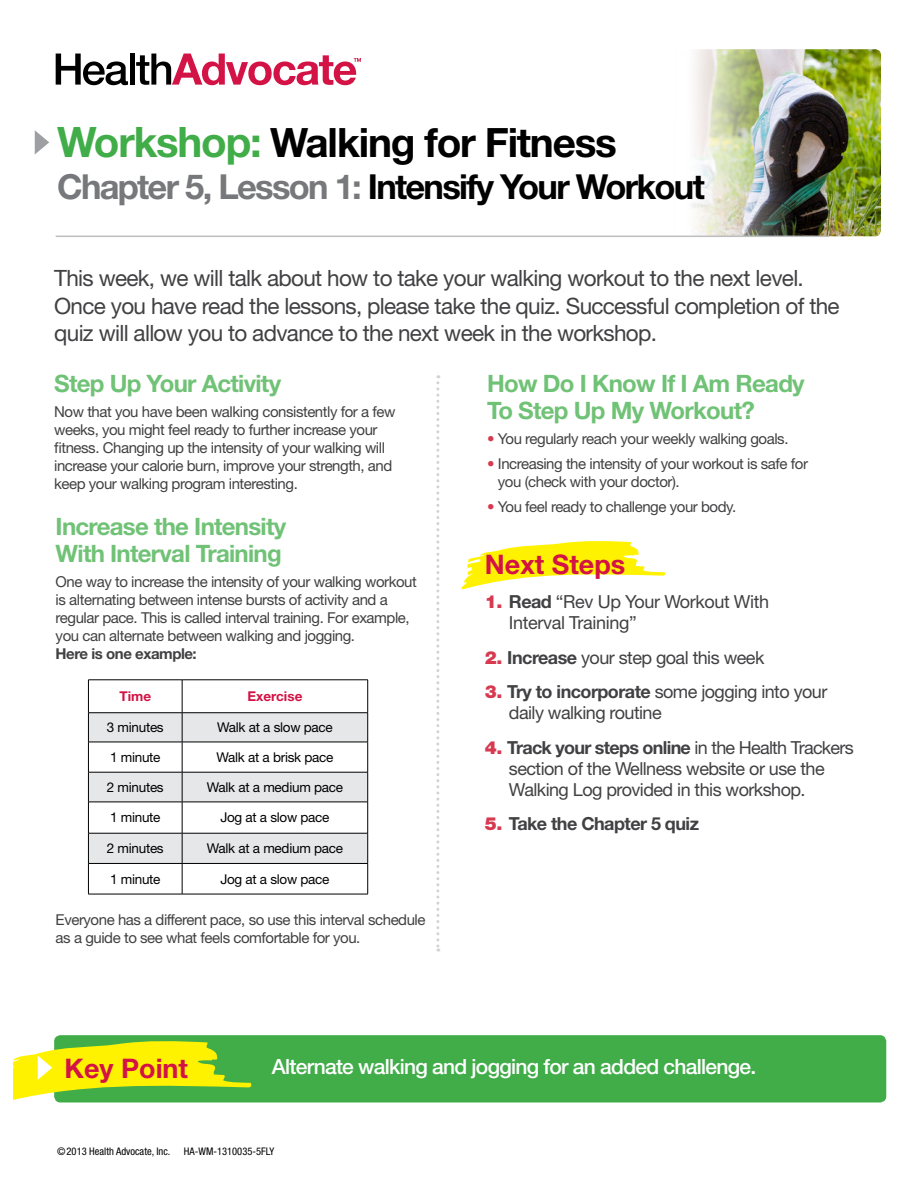
<style>
.page{position:relative;width:918px;height:1188px;background:#fff}
.page>*{position:absolute;margin:0;border:0;box-sizing:border-box;transform-origin:0 0}
.t1{font:700 40.5px "Helvetica Neue LT Std";letter-spacing:-.03em;color:#000}
.t2{font:700 34.5px "Helvetica Neue LT Std";letter-spacing:-.05em;color:#000}
.t3{font:700 27px "Helvetica Neue LT Std";color:#d31245}
.t4{font:700 24px/27px "Helvetica Neue LT Std";letter-spacing:-.03em;color:#70c276}
.t5{font:22.5px/27.8px "Helvetica Neue LT Std";letter-spacing:-.03em;color:#414042}
.t6{font:500 21px "Helvetica Neue LT Std";letter-spacing:-.035em;color:#fff}
.t7{font:18px/21px "Helvetica Neue LT Std";letter-spacing:-.03em;color:#414042}
.t8{font:700 18px "Helvetica Neue LT Std";letter-spacing:-.03em;color:#414042}
.t9{font:15px/18px "Helvetica Neue LT Std";letter-spacing:-.03em;color:#414042}
.t10{font:700 15px "Helvetica Neue LT Std";letter-spacing:-.03em;color:#414042}
.t11{font:13.5px "Helvetica Neue LT Std";letter-spacing:-.02em;color:#000}
.t12{font:700 13.5px "Helvetica Neue LT Std";color:#d31245}
.t13{font:condensed 10.5px "Helvetica Neue LT Std";color:#000}
.s1{font-size:42px;color:#41ad49}
.s2{color:#77787b}
.s3{color:#d73950}
.s4{font-weight:900;color:#d73950}
.s5{font-weight:700}
</style>
<div class="page">
<img style="left:632px;top:49px;width:249px;height:187px">
<svg style="left:56px;top:54px;width:72px;height:31px"></svg>
<div style="left:130px;top:54px;width:5px;height:31px;background:#000"></div>
<svg style="left:136px;top:54px;width:225px;height:31px"></svg>
<svg style="left:461px;top:541px;width:204px;height:49px"></svg>
<svg style="left:35px;top:130px;width:14px;height:24px"></svg>
<div style="left:54px;top:1035px;width:832px;height:67px;background:#41ad49;border-radius:6px"></div>
<svg style="left:14px;top:1040px;width:239px;height:63px"></svg>
<svg style="left:436px;top:375px;width:3px;height:577px"></svg>
<hr style="left:56px;top:236px;width:773px;height:1px;background:#bcbec0">
<hr style="left:88px;top:680px;width:94px;height:1px;background:#000">
<hr style="left:88px;top:680px;width:1px;height:33px;background:#000">
<hr style="left:182px;top:680px;width:186px;height:1px;background:#000">
<hr style="left:182px;top:680px;width:1px;height:33px;background:#000">
<hr style="left:367px;top:680px;width:1px;height:33px;background:#000">
<hr style="left:88px;top:712px;width:94px;height:1px;background:#000">
<hr style="left:182px;top:712px;width:186px;height:1px;background:#000">
<svg style="left:88px;top:713px;width:280px;height:150px"></svg>
<hr style="left:88px;top:742px;width:94px;height:1px;background:#000">
<hr style="left:88px;top:742px;width:1px;height:30px;background:#000">
<hr style="left:182px;top:742px;width:186px;height:1px;background:#000">
<hr style="left:182px;top:742px;width:1px;height:30px;background:#000">
<hr style="left:367px;top:742px;width:1px;height:30px;background:#000">
<hr style="left:88px;top:772px;width:94px;height:1px;background:#000">
<hr style="left:88px;top:772px;width:1px;height:30px;background:#000">
<hr style="left:182px;top:772px;width:186px;height:1px;background:#000">
<hr style="left:182px;top:772px;width:1px;height:30px;background:#000">
<hr style="left:367px;top:772px;width:1px;height:30px;background:#000">
<hr style="left:88px;top:802px;width:94px;height:1px;background:#000">
<hr style="left:88px;top:802px;width:1px;height:31px;background:#000">
<hr style="left:182px;top:802px;width:186px;height:1px;background:#000">
<hr style="left:182px;top:802px;width:1px;height:31px;background:#000">
<hr style="left:367px;top:802px;width:1px;height:31px;background:#000">
<hr style="left:88px;top:833px;width:94px;height:1px;background:#000">
<hr style="left:88px;top:833px;width:1px;height:30px;background:#000">
<hr style="left:182px;top:833px;width:186px;height:1px;background:#000">
<hr style="left:182px;top:833px;width:1px;height:30px;background:#000">
<hr style="left:367px;top:833px;width:1px;height:30px;background:#000">
<hr style="left:88px;top:863px;width:94px;height:1px;background:#000">
<hr style="left:88px;top:864px;width:1px;height:30px;background:#000">
<hr style="left:182px;top:863px;width:186px;height:1px;background:#000">
<hr style="left:182px;top:864px;width:1px;height:30px;background:#000">
<hr style="left:367px;top:864px;width:1px;height:30px;background:#000">
<hr style="left:88px;top:894px;width:94px;height:1px;background:#000">
<hr style="left:182px;top:894px;width:186px;height:1px;background:#000">
<h1 class="t1" style="left:57px;top:118px;width:561px"><span class="s1">Workshop:</span> Walking for Fitness</h1>
<h2 class="t2" style="left:57px;top:165px;width:649px"><span class="s2">Chapter 5, Lesson 1:</span> Intensify Your Workout</h2>
<h3 class="t5" style="left:54px;top:264px;width:787px">This week, we will talk about how to take your walking workout to the next level.<br>Once you have read the lessons, please take the quiz. Successful completion of the quiz will allow you to advance to the next week in the workshop.</h3>
<h3 class="t4" style="left:54px;top:370px;width:228px">Step Up Your Activity</h3>
<p class="t9" style="left:54px;top:403px;width:343px">Now that you have been walking consistently for a few weeks, you might feel ready to further increase your fitness. Changing up the intensity of your walking will increase your calorie burn, improve your strength, and keep your walking program interesting.</p>
<h3 class="t4" style="left:56px;top:513px;width:232px">Increase the Intensity<br>With Interval Training</h3>
<p class="t9" style="left:56px;top:573px;width:363px">One way to increase the intensity of your walking workout is alternating between intense bursts of activity and a regular pace. This is called interval training. For example, you can alternate between walking and jogging.</p>
<p class="t10" style="left:56px;top:645px;width:143px">Here is one example:</p>
<p class="t12" style="left:119px;top:688px;width:33px">Time</p>
<p class="t12" style="left:247px;top:688px;width:56px">Exercise</p>
<p class="t11" style="left:107px;top:719px;width:58px">3 minutes</p>
<p class="t11" style="left:217px;top:719px;width:117px">Walk at a slow pace</p>
<p class="t11" style="left:110px;top:749px;width:52px">1 minute</p>
<p class="t11" style="left:216px;top:749px;width:118px">Walk at a brisk pace</p>
<p class="t11" style="left:107px;top:779px;width:58px">2 minutes</p>
<p class="t11" style="left:207px;top:779px;width:138px">Walk at a medium pace</p>
<p class="t11" style="left:110px;top:810px;width:52px">1 minute</p>
<p class="t11" style="left:220px;top:810px;width:111px">Jog at a slow pace</p>
<p class="t11" style="left:107px;top:840px;width:58px">2 minutes</p>
<p class="t11" style="left:207px;top:840px;width:138px">Walk at a medium pace</p>
<p class="t11" style="left:110px;top:871px;width:52px">1 minute</p>
<p class="t11" style="left:220px;top:871px;width:111px">Jog at a slow pace</p>
<p class="t9" style="left:56px;top:910px;width:371px">Everyone has a different pace, so use this interval schedule as a guide to see what feels comfortable for you.</p>
<h3 class="t4" style="left:487px;top:370px;width:319px">How Do I Know If I Am Ready<br>To Step Up My Workout?</h3>
<p class="t9" style="left:487px;top:430px;width:303px"><span class="s3">•</span> You regularly reach your weekly walking goals.</p>
<p class="t9" style="left:498px;top:454px;width:312px;text-indent:-11px"><span class="s3">•</span> Increasing the intensity of your workout is safe for you (check with your doctor).</p>
<p class="t9" style="left:487px;top:497px;width:251px"><span class="s3">•</span> You feel ready to challenge your body.</p>
<h3 class="t3" style="left:485px;top:547px;width:142px">Next Steps</h3>
<p class="t7" style="left:509px;top:591px;width:262px;text-indent:-24px"><span class="s4">1.</span> <span class="s5">Read</span> “Rev Up Your Workout With<br>Interval Training”</p>
<p class="t7" style="left:485px;top:646px;width:281px"><span class="s4">2.</span> <span class="s5">Increase</span> your step goal this week</p>
<p class="t7" style="left:509px;top:681px;width:320px;text-indent:-24px"><span class="s4">3.</span> <span class="s5">Try to incorporate</span> some jogging into your daily walking routine</p>
<p class="t7" style="left:509px;top:736px;width:346px;text-indent:-24px"><span class="s4">4.</span> <span class="s5">Track your steps online</span> in the Health Trackers section of the Wellness website or use the<br>Walking Log provided in this workshop.</p>
<p class="t8" style="left:485px;top:813px;width:216px"><span class="s4">5.</span> Take the Chapter 5 quiz</p>
<h3 class="t3" style="left:65px;top:1052px;width:125px">Key Point</h3>
<h3 class="t6" style="left:272px;top:1054px;width:486px">Alternate walking and jogging for an added challenge.</h3>
<p class="t13" style="left:57px;top:1145px;width:115px">©2013 Health Advocate, Inc.</p>
<p class="t13" style="left:184px;top:1145px;width:92px">HA-WM-1310035-5FLY</p>
</div>
